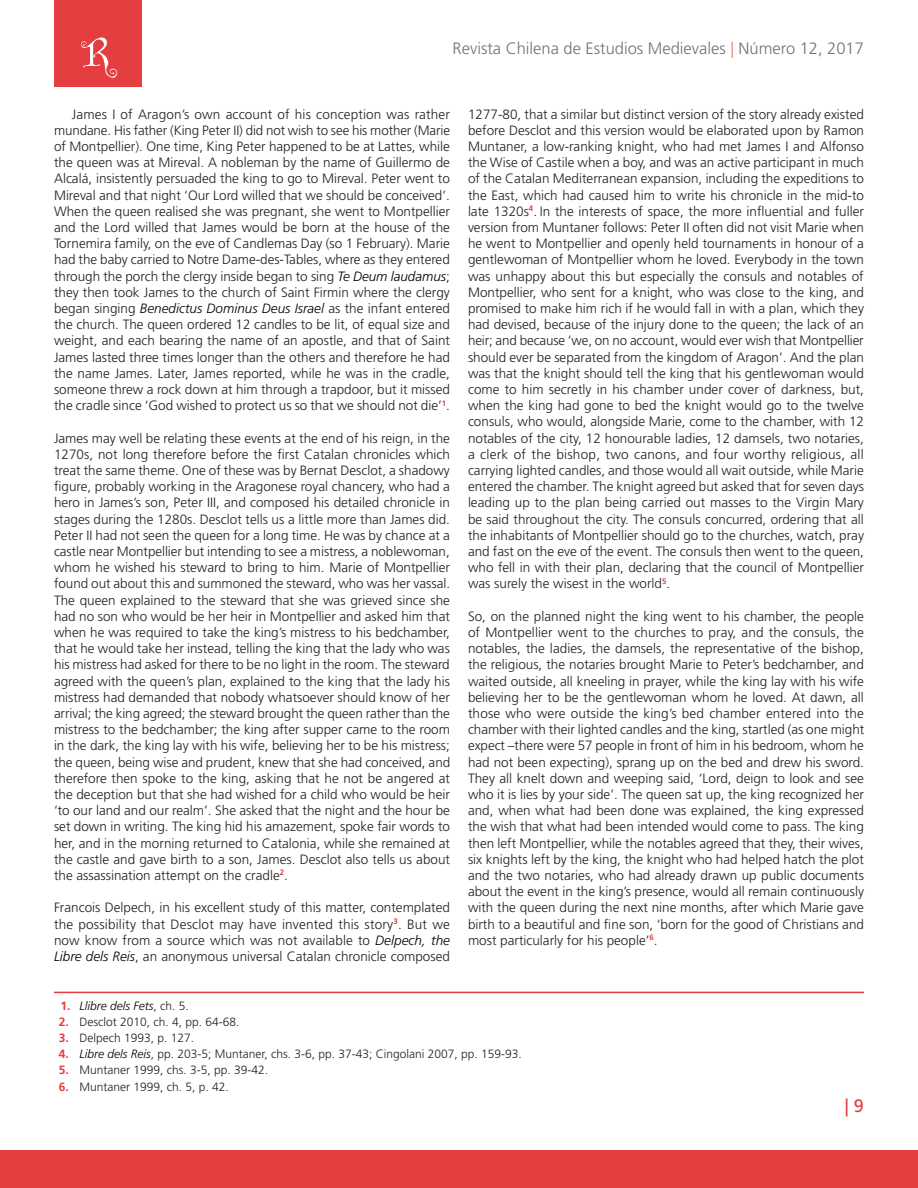
<style>
.page{position:relative;width:918px;height:1188px;background:#fff}
.page>*{position:absolute;margin:0;border:0;box-sizing:border-box;transform-origin:0 0}
.t1{font:18px "Frutiger LT Std";color:#e43e41}
.t2{font:300 16.5px "Frutiger LT Std";color:#717275}
.Cuerpo_-ING{font:300 13.5px/16.2px "Frutiger LT Std";color:#231f20;text-align:justify}
.t3{font:300 12px "Frutiger LT Std";color:#231f20}
.t4{font:italic 300 12px "Frutiger LT Std";color:#000}
.s1{color:#ec806e}
.s2{font-style:italic;color:#000}
.s3{font-weight:700;font-style:normal;color:#e43e41}
.s4{font-style:normal;color:#231f20}
.s5{font-weight:700;color:#e43e41}
</style>
<div class="page">
<div style="left:0;top:1151px;width:918px;height:37px;background:#e43e41"></div>
<div style="left:54px;top:0;width:88px;height:86px;background:#e43e41"></div>
<svg style="left:81px;top:37px;width:37px;height:41px"></svg>
<hr style="left:54px;top:992px;width:810px;height:1px;background:#e43e41">
<p class="t2" style="left:453px;top:39px;width:413px">Revista Chilena de Estudios Medievales <span class="s1">|</span> Número 12, 2017</p>
<p class="Cuerpo_-ING" style="left:54px;top:106px;width:398px;text-indent:18px">James I of Aragon’s own account of his conception was rather mundane. His father (King Peter II) did not wish to see his mother (Marie of Montpellier). One time, King Peter happened to be at Lattes, while the queen was at Mireval. A nobleman by the name of Guillermo de Alcalá, insistently persuaded the king to go to Mireval. Peter went to Mireval and that night ‘Our Lord willed that we should be conceived’.<br>When the queen realised she was pregnant, she went to Montpellier and the Lord willed that James would be born at the house of the Tornemira family, on the eve of Candlemas Day (so 1 February). Marie had the baby carried to Notre Dame-des-Tables, where as they entered through the porch the clergy inside began to sing <span class="s2">Te Deum laudamus</span>; they then took James to the church of Saint Firmin where the clergy began singing <span class="s2">Benedictus Dominus Deus Israel</span> as the infant entered the church. The queen ordered 12 candles to be lit, of equal size and weight, and each bearing the name of an apostle, and that of Saint James lasted three times longer than the others and therefore he had the name James. Later, James reported, while he was in the cradle, someone threw a rock down at him through a trapdoor, but it missed the cradle since ‘God wished to protect us so that we should not die’<sup>1</sup>.</p>
<p class="Cuerpo_-ING" style="left:54px;top:430px;width:398px">James may well be relating these events at the end of his reign, in the 1270s, not long therefore before the first Catalan chronicles which treat the same theme. One of these was by Bernat Desclot, a shadowy figure, probably working in the Aragonese royal chancery, who had a hero in James’s son, Peter III, and composed his detailed chronicle in stages during the 1280s. Desclot tells us a little more than James did.<br>Peter II had not seen the queen for a long time. He was by chance at a castle near Montpellier but intending to see a mistress, a noblewoman, whom he wished his steward to bring to him. Marie of Montpellier found out about this and summoned the steward, who was her vassal.<br>The queen explained to the steward that she was grieved since she had no son who would be her heir in Montpellier and asked him that when he was required to take the king’s mistress to his bedchamber, that he would take her instead, telling the king that the lady who was his mistress had asked for there to be no light in the room. The steward agreed with the queen’s plan, explained to the king that the lady his mistress had demanded that nobody whatsoever should know of her arrival; the king agreed; the steward brought the queen rather than the mistress to the bedchamber; the king after supper came to the room in the dark, the king lay with his wife, believing her to be his mistress; the queen, being wise and prudent, knew that she had conceived, and therefore then spoke to the king, asking that he not be angered at the deception but that she had wished for a child who would be heir ‘to our land and our realm’. She asked that the night and the hour be set down in writing. The king hid his amazement, spoke fair words to her, and in the morning returned to Catalonia, while she remained at the castle and gave birth to a son, James. Desclot also tells us about the assassination attempt on the cradle<sup>2</sup>.</p>
<p class="Cuerpo_-ING" style="left:54px;top:900px;width:398px">Francois Delpech, in his excellent study of this matter, contemplated the possibility that Desclot may have invented this story<sup>3</sup>. But we now know from a source which was not available to <span class="s2">Delpech, the Libre dels Reis</span>, an anonymous universal Catalan chronicle composed</p>
<p class="Cuerpo_-ING" style="left:468px;top:106px;width:398px">1277-80, that a similar but distinct version of the story already existed before Desclot and this version would be elaborated upon by Ramon Muntaner, a low-ranking knight, who had met James I and Alfonso the Wise of Castile when a boy, and was an active participant in much of the Catalan Mediterranean expansion, including the expeditions to the East, which had caused him to write his chronicle in the mid-to late 1320s<sup>4</sup>. In the interests of space, the more influential and fuller version from Muntaner follows: Peter II often did not visit Marie when he went to Montpellier and openly held tournaments in honour of a gentlewoman of Montpellier whom he loved. Everybody in the town was unhappy about this but especially the consuls and notables of Montpellier, who sent for a knight, who was close to the king, and promised to make him rich if he would fall in with a plan, which they had devised, because of the injury done to the queen; the lack of an heir; and because ‘we, on no account, would ever wish that Montpellier should ever be separated from the kingdom of Aragon’. And the plan was that the knight should tell the king that his gentlewoman would come to him secretly in his chamber under cover of darkness, but, when the king had gone to bed the knight would go to the twelve consuls, who would, alongside Marie, come to the chamber, with 12 notables of the city, 12 honourable ladies, 12 damsels, two notaries, a clerk of the bishop, two canons, and four worthy religious, all carrying lighted candles, and those would all wait outside, while Marie entered the chamber. The knight agreed but asked that for seven days leading up to the plan being carried out masses to the Virgin Mary be said throughout the city. The consuls concurred, ordering that all the inhabitants of Montpellier should go to the churches, watch, pray and fast on the eve of the event. The consuls then went to the queen, who fell in with their plan, declaring that the council of Montpellier was surely the wisest in the world<sup>5</sup>.</p>
<p class="Cuerpo_-ING" style="left:468px;top:608px;width:398px">So, on the planned night the king went to his chamber, the people of Montpellier went to the churches to pray, and the consuls, the notables, the ladies, the damsels, the representative of the bishop, the religious, the notaries brought Marie to Peter’s bedchamber, and waited outside, all kneeling in prayer, while the king lay with his wife believing her to be the gentlewoman whom he loved. At dawn, all those who were outside the king’s bed chamber entered into the chamber with their lighted candles and the king, startled (as one might expect –there were 57 people in front of him in his bedroom, whom he had not been expecting), sprang up on the bed and drew his sword.<br>They all knelt down and weeping said, ‘Lord, deign to look and see who it is lies by your side’. The queen sat up, the king recognized her and, when what had been done was explained, the king expressed the wish that what had been intended would come to pass. The king then left Montpellier, while the notables agreed that they, their wives, six knights left by the king, the knight who had helped hatch the plot and the two notaries, who had already drawn up public documents about the event in the king’s presence, would all remain continuously with the queen during the next nine months, after which Marie gave birth to a beautiful and fine son, ‘born for the good of Christians and most particularly for his people’<sup>6</sup>.</p>
<p class="t4" style="left:60px;top:998px;width:130px"><span class="s3">1.</span> Llibre dels Fets<span class="s4">, ch. 5.</span></p>
<p class="t3" style="left:59px;top:1015px;width:182px"><span class="s5">2.</span> Desclot 2010, ch. 4, pp. 64-68.</p>
<p class="t3" style="left:59px;top:1031px;width:137px"><span class="s5">3.</span> Delpech 1993, p. 127.</p>
<p class="t3" style="left:59px;top:1047px;width:464px"><span class="s5">4.</span> <span class="s2">Libre dels Reis</span>, pp. 203-5; Muntaner, chs. 3-6, pp. 37-43; Cingolani 2007, pp. 159-93.</p>
<p class="t3" style="left:59px;top:1063px;width:211px"><span class="s5">5.</span> Muntaner 1999, chs. 3-5, pp. 39-42.</p>
<p class="t3" style="left:59px;top:1080px;width:171px"><span class="s5">6.</span> Muntaner 1999, ch. 5, p. 42.</p>
<h1 class="t1" style="left:845px;top:1095px;width:21px">| 9</h1>
</div>
